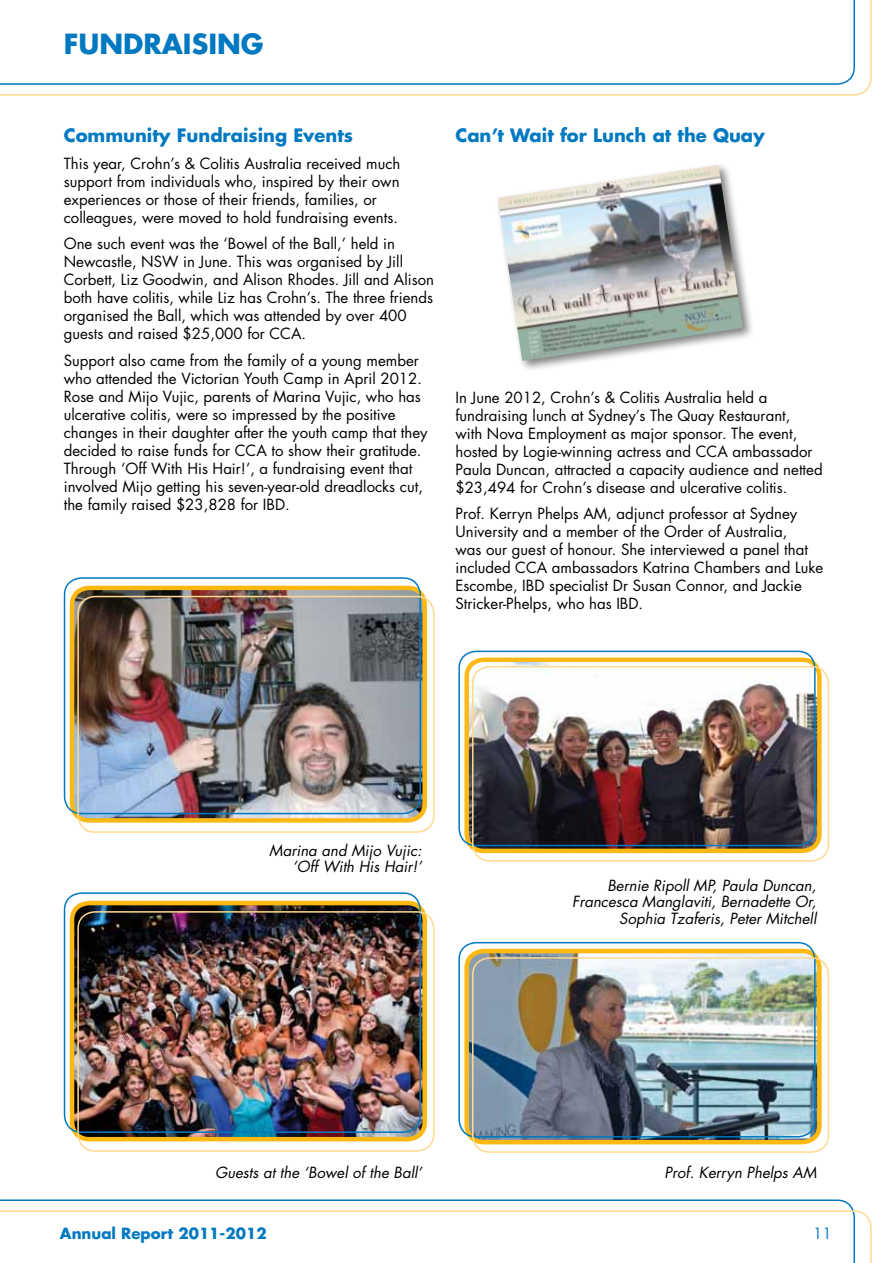
<style>
.page{position:relative;width:893px;height:1263px;background:#fff}
.page>*{position:absolute;margin:0;border:0;box-sizing:border-box;transform-origin:0 0}
.t1{font:700 27px "Futura Std";color:#0079c1}
.t2{font:700 18px "Futura Std";color:#0079c1}
.t3{font:15px/18px "Futura Std";color:#000}
.t4{font:italic 15px/16.5px "Futura Std";color:#000;text-align:right}
.t5{font:700 15px "Futura Std";color:#0079c1}
.t6{font:15px "Futura Std";color:#0079c1}
</style>
<div class="page">
<svg style="left:0;top:1199px;width:854px;height:11px"></svg>
<svg style="left:0;top:0;width:872px;height:96px"></svg>
<svg style="left:0;top:1210px;width:872px;height:53px"></svg>
<div style="left:494px;top:162px;width:261px;height:211px;background:#000;opacity:.5"></div>
<img style="left:498px;top:165px;width:245px;height:196px">
<img style="left:73px;top:589px;width:349px;height:229px">
<div style="left:70px;top:586px;width:357px;height:237px;border:4px solid #fdb913;border-radius:17px"></div>
<div style="left:64px;top:577px;width:357px;height:237px;border:2px solid #0079c1;border-radius:17px"></div>
<img style="left:469px;top:662px;width:348px;height:186px">
<div style="left:464px;top:657px;width:358px;height:196px;border:4px solid #fdb913;border-radius:17px"></div>
<div style="left:458px;top:651px;width:358px;height:195px;border:2px solid #0079c1;border-radius:17px"></div>
<div style="left:472px;top:666px;width:357px;height:195px;border:2px solid #ffd990;border-radius:17px"></div>
<div style="left:77px;top:596px;width:358px;height:237px;border:2px solid #ffd990;border-radius:17px"></div>
<img style="left:73px;top:904px;width:351px;height:234px">
<div style="left:70px;top:901px;width:357px;height:240px;border:4px solid #fdb913;border-radius:17px"></div>
<div style="left:64px;top:892px;width:357px;height:241px;border:2px solid #0079c1;border-radius:17px"></div>
<img style="left:469px;top:954px;width:348px;height:185px">
<div style="left:464px;top:949px;width:358px;height:195px;border:4px solid #fdb913;border-radius:17px"></div>
<div style="left:458px;top:942px;width:358px;height:195px;border:2px solid #0079c1;border-radius:17px"></div>
<div style="left:472px;top:957px;width:357px;height:196px;border:2px solid #ffd990;border-radius:17px"></div>
<div style="left:77px;top:911px;width:358px;height:241px;border:2px solid #ffd990;border-radius:17px"></div>
<h1 class="t1" style="left:64px;top:26px;width:136px">FUN DRAISING</h1>
<p class="t2" style="left:64px;top:124px;width:291px">Community Fundraising Events</p>
<p class="t3" style="left:64px;top:155px;width:338px">This year, Crohn’s &amp; Colitis Australia received much support from individuals who, inspired by their own experiences or those of their friends, families, or colleagues, were moved to hold fundraising events.</p>
<p class="t3" style="left:64px;top:235px;width:372px">One such event was the ‘Bowel of the Ball,’ held in Newcastle, NSW in June. This was organised by Jill Corbett, Liz Goodwin, and Alison Rhodes. Jill and Alison both have colitis, while Liz has Crohn’s. The three friends organised the Ball, which was attended by over 400 guests and raised $25,000 for CCA.</p>
<p class="t3" style="left:64px;top:352px;width:365px">Support also came from the family of a young member who attended the Victorian Youth Camp in April 2012.<br>Rose and Mijo Vujic, parents of Marina Vujic, who has ulcerative colitis, were so impressed by the positive changes in their daughter after the youth camp that they decided to raise funds for CCA to show their gratitude.<br>Through ‘Off With His Hair!’, a fundraising event that involved Mijo getting his seven-year-old dreadlocks cut, the family raised $23,828 for IBD.</p>
<p class="t2" style="left:455px;top:124px;width:312px">Can’t Wait for Lunch at the Quay</p>
<p class="t3" style="left:455px;top:389px;width:369px">In June 2012, Crohn’s &amp; Colitis Australia held a fundraising lunch at Sydney’s The Quay Restaurant,<br>with Nova Employment as major sponsor. The event, hosted by Logie-winning actress and CCA ambassador Paula Duncan, attracted a capacity audience and netted $23,494 for Crohn’s disease and ulcerative colitis.</p>
<p class="t3" style="left:455px;top:505px;width:369px">Prof. Kerryn Phelps AM, adjunct professor at Sydney University and a member of the Order of Australia,<br>was our guest of honour. She interviewed a panel that included CCA ambassadors Katrina Chambers and Luke Escombe, IBD specialist Dr Susan Connor, and Jackie Stricker-Phelps, who has IBD.</p>
<p class="t4" style="left:269px;top:842px;width:154px">Marina and Mijo Vujic: ‘Off With His Hair!’</p>
<p class="t4" style="left:572px;top:877px;width:246px">Bernie Ripoll MP, Paula Duncan,<br>Francesca Manglaviti, Bernadette Or,<br>Sophia Tzaferis, Peter Mitchell</p>
<p class="t4" style="left:215px;top:1164px;width:208px">Guests at the ‘Bowel of the Ball’</p>
<p class="t4" style="left:665px;top:1164px;width:153px">Prof. Kerryn Phelps AM</p>
<p class="t5" style="left:60px;top:1223px;width:208px">Annual Report 2011-2012</p>
<p class="t6" style="left:813px;top:1224px;width:20px">11</p>
</div>
